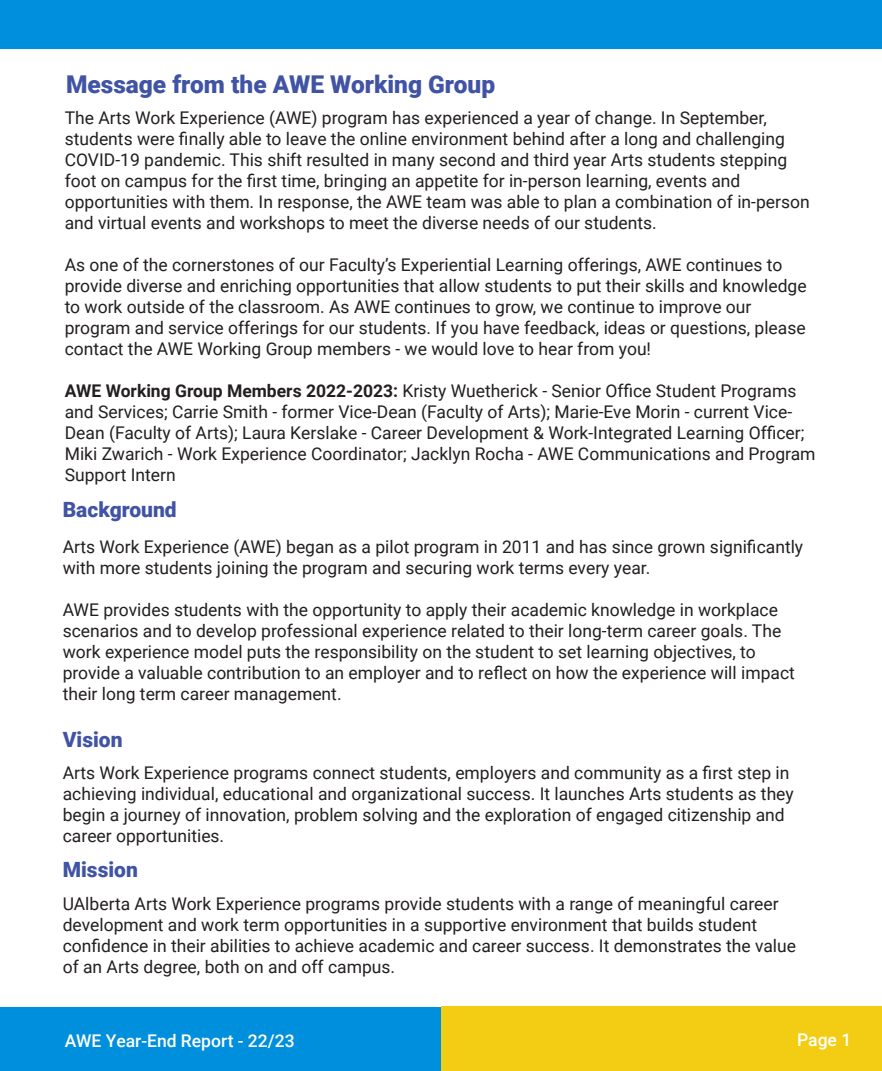
<style>
.page{position:relative;width:882px;height:1071px;background:#fff}
.page>*{position:absolute;margin:0;border:0;box-sizing:border-box;transform-origin:0 0}
.t1{font:900 24.5px "Roboto";color:#4053a4}
.t2{font:900 21px "Roboto";color:#4053a4}
.t3{font:17.5px/21px "Roboto";color:#231f20}
.t4{font:500 17.5px "Roboto";color:#fff}
.s1{font-weight:700}
</style>
<div class="page">
<div style="left:0;top:1007px;width:882px;height:64px;background:#008fdc"></div>
<div style="left:441px;top:1006px;width:441px;height:65px;background:#f2cd13"></div>
<div style="left:0;top:0;width:882px;height:49px;background:#008fdc"></div>
<p class="t1" style="left:66px;top:67px;width:431px">Message from the AWE Working Group</p>
<p class="t3" style="left:65px;top:107px;width:747px">The Arts Work Experience (AWE) program has experienced a year of change. In September, students were finally able to leave the online environment behind after a long and challenging COVID-19 pandemic. This shift resulted in many second and third year Arts students stepping foot on campus for the first time, bringing an appetite for in-person learning, events and opportunities with them. In response, the AWE team was able to plan a combination of in-person and virtual events and workshops to meet the diverse needs of our students.</p>
<p class="t3" style="left:65px;top:254px;width:743px">As one of the cornerstones of our Faculty’s Experiential Learning offerings, AWE continues to provide diverse and enriching opportunities that allow students to put their skills and knowledge to work outside of the classroom. As AWE continues to grow, we continue to improve our program and service offerings for our students. If you have feedback, ideas or questions, please contact the AWE Working Group members - we would love to hear from you!</p>
<p class="t3" style="left:65px;top:380px;width:752px"><span class="s1">AWE Working Group Members 2022-2023:</span> Kristy Wuetherick - Senior Office Student Programs and Services; Carrie Smith - former Vice-Dean (Faculty of Arts); Marie-Eve Morin - current Vice-Dean (Faculty of Arts); Laura Kerslake - Career Development &amp; Work-Integrated Learning Officer; Miki Zwarich - Work Experience Coordinator; Jacklyn Rocha - AWE Communications and Program Support Intern</p>
<p class="t2" style="left:63px;top:494px;width:116px">Background</p>
<p class="t3" style="left:63px;top:536px;width:742px">Arts Work Experience (AWE) began as a pilot program in 2011 and has since grown significantly with more students joining the program and securing work terms every year.</p>
<p class="t3" style="left:63px;top:599px;width:734px">AWE provides students with the opportunity to apply their academic knowledge in workplace scenarios and to develop professional experience related to their long-term career goals. The work experience model puts the responsibility on the student to set learning objectives, to provide a valuable contribution to an employer and to reflect on how the experience will impact their long term career management.</p>
<p class="t2" style="left:63px;top:725px;width:61px">Vision</p>
<p class="t3" style="left:63px;top:762px;width:728px">Arts Work Experience programs connect students, employers and community as a first step in</p>
<p class="t3" style="left:63px;top:783px;width:733px">achieving individual, educational and organizational success. It launches Arts students as they</p>
<p class="t3" style="left:63px;top:804px;width:724px">begin a journey of innovation, problem solving and the exploration of engaged citizenship and</p>
<p class="t3" style="left:63px;top:825px;width:163px">career opportunities.</p>
<p class="t2" style="left:63px;top:855px;width:77px">Mission</p>
<p class="t3" style="left:63px;top:892px;width:735px">UAlberta Arts Work Experience programs provide students with a range of meaningful career development and work term opportunities in a supportive environment that builds student confidence in their abilities to achieve academic and career success. It demonstrates the value of an Arts degree, both on and off campus.</p>
<p class="t4" style="left:65px;top:1029px;width:231px">AWE Year-End Report - 22/23</p>
<p class="t4" style="left:797px;top:1028px;width:56px">Page 1</p>
</div>
